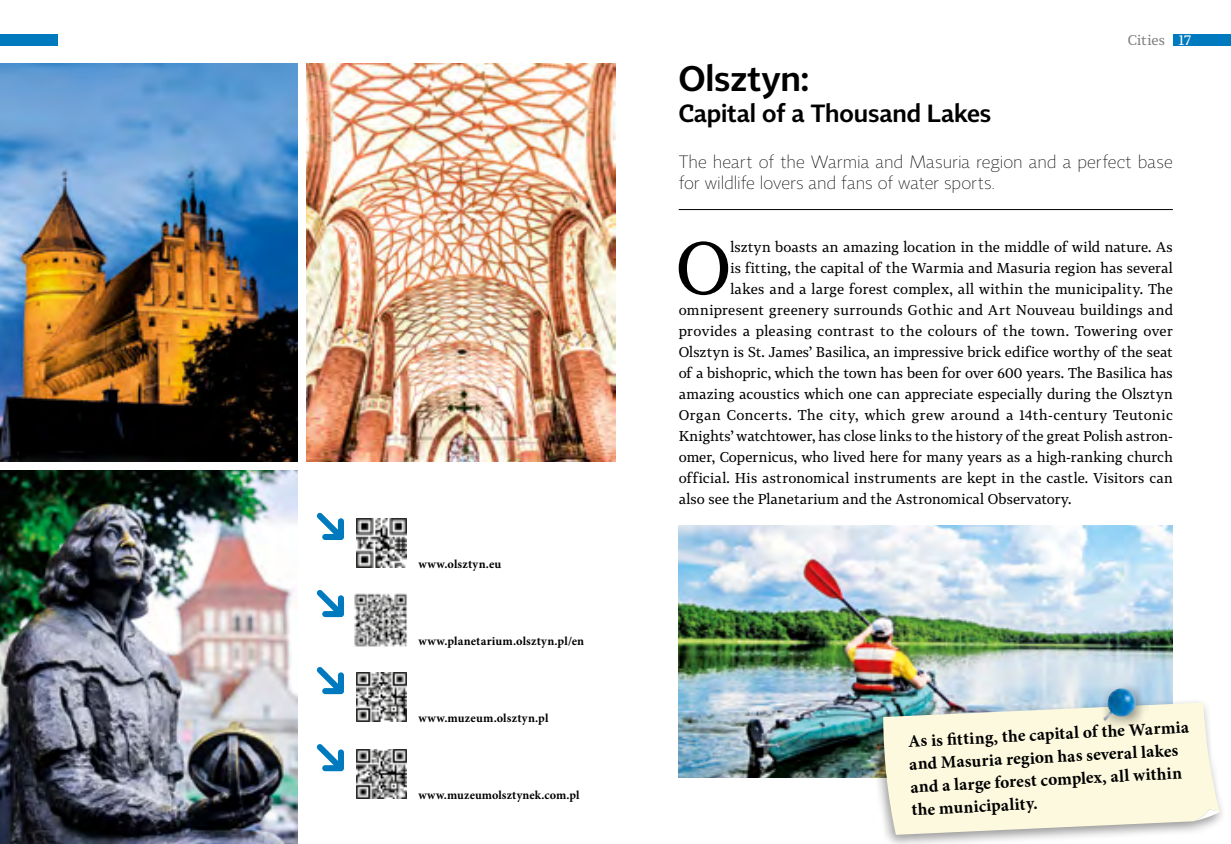
<style>
.page{position:relative;width:1231px;height:844px;background:#fff}
.page>*{position:absolute;margin:0;border:0;box-sizing:border-box;transform-origin:0 0}
.t1{font:73.15px "Tabac G3";color:#000}
.t2{font:300 35px "Tabac Sans";color:#000}
.t3{font:300 24.5px "Tabac Sans";letter-spacing:-.005em;color:#000}
.t4{font:700 17.5px/22.8px "Minion Pro";color:#000}
.t5{font:100 17.5px/21px "Tabac Sans";color:#000}
.t6{font:14px "Tabac G3";letter-spacing:.015em;color:#000}
.t7{font:14px "Tabac G3";letter-spacing:.035em;color:#000}
.t8{font:14px "Tabac G3";letter-spacing:.005em;color:#818080}
.t9{font:700 12.25px "Minion Pro";letter-spacing:.015em;color:#000}
.s1{color:#fff}
</style>
<div class="page">
<img style="left:678px;top:525px;width:494px;height:252px">
<div style="left:870px;top:698px;width:356px;height:145px;background:#000;opacity:.4"></div>
<svg style="left:883px;top:702px;width:336px;height:132px;background:#f3f2db"></svg>
<svg style="left:1193px;top:809px;width:26px;height:12px"></svg>
<div style="left:1098px;top:683px;width:51px;height:50px;background:#000;opacity:.4"></div>
<img style="left:1102px;top:688px;width:35px;height:33px">
<img style="left:0;top:470px;width:298px;height:373px">
<img style="left:0;top:63px;width:298px;height:399px">
<img style="left:306px;top:63px;width:309px;height:399px">
<svg style="left:316px;top:512px;width:28px;height:28px"></svg>
<img style="left:356px;top:518px;width:50px;height:49px">
<svg style="left:316px;top:590px;width:28px;height:27px"></svg>
<img style="left:354px;top:593px;width:53px;height:54px">
<svg style="left:316px;top:667px;width:28px;height:27px"></svg>
<img style="left:356px;top:672px;width:50px;height:49px">
<svg style="left:316px;top:744px;width:28px;height:27px"></svg>
<img style="left:356px;top:749px;width:50px;height:49px">
<hr style="left:678px;top:209px;width:494px;height:1px;background:#000">
<div style="left:1172px;top:33px;width:58px;height:12px;background:#007abf"></div>
<div style="left:0;top:33px;width:58px;height:12px;background:#007abf"></div>
<p class="t9" style="left:418px;top:555px;width:84px">www.olsztyn.eu</p>
<p class="t9" style="left:418px;top:632px;width:167px">www.planetarium.olsztyn.pl/en</p>
<p class="t9" style="left:418px;top:709px;width:131px">www.muzeum.olsztyn.pl</p>
<p class="t9" style="left:418px;top:786px;width:162px">www.muzeumolsztynek.com.pl</p>
<p class="t8" style="left:1127px;top:30px;width:65px">Cities <span class="s1">17</span></p>
<h2 class="t2" style="left:678px;top:57px;width:132px">Olsztyn:</h2>
<h3 class="t3" style="left:678px;top:99px;width:314px">Capital of a Thousand Lakes</h3>
<p class="t5" style="left:678px;top:152px;width:495px">The heart of the Warmia and Masuria region and a perfect base for wildlife lovers and fans of water sports.</p>
<h1 class="t1" style="left:675px;top:218px;width:57px">O</h1>
<p class="t6" style="left:730px;top:237px;width:444px">lsztyn boasts an amazing location in the middle of wild nature. As</p>
<p class="t6" style="left:730px;top:258px;width:444px">is fitting, the capital of the Warmia and Masuria region has several</p>
<p class="t6" style="left:730px;top:279px;width:444px">lakes and a large forest complex, all within the municipality. The</p>
<p class="t6" style="left:678px;top:300px;width:495px">omnipresent greenery surrounds Gothic and Art Nouveau buildings and</p>
<p class="t6" style="left:678px;top:321px;width:495px">provides a pleasing contrast to the colours of the town. Towering over</p>
<p class="t6" style="left:678px;top:342px;width:495px">Olsztyn is St. James’ Basilica, an impressive brick edifice worthy of the seat</p>
<p class="t6" style="left:678px;top:363px;width:495px">of a bishopric, which the town has been for over 600 years. The Basilica has</p>
<p class="t6" style="left:678px;top:384px;width:495px">amazing acoustics which one can appreciate especially during the Olsztyn</p>
<p class="t7" style="left:678px;top:405px;width:495px">Organ Concerts. The city, which grew around a 14th-century Teutonic</p>
<p class="t6" style="left:678px;top:426px;width:495px">Knights’ watchtower, has close links to the history of the great Polish astron-</p>
<p class="t6" style="left:678px;top:447px;width:495px">omer, Copernicus, who lived here for many years as a high-ranking church</p>
<p class="t6" style="left:678px;top:468px;width:495px">official. His astronomical instruments are kept in the castle. Visitors can</p>
<p class="t6" style="left:678px;top:489px;width:394px">also see the Planetarium and the Astronomical Observatory.</p>
<p class="t4" style="left:907px;top:729px;width:283px;rotate:-3deg">As is fi tting, the capital of the Warmia and Masuria region has several lakes and a large forest complex, all within the municipality.</p>
</div>
